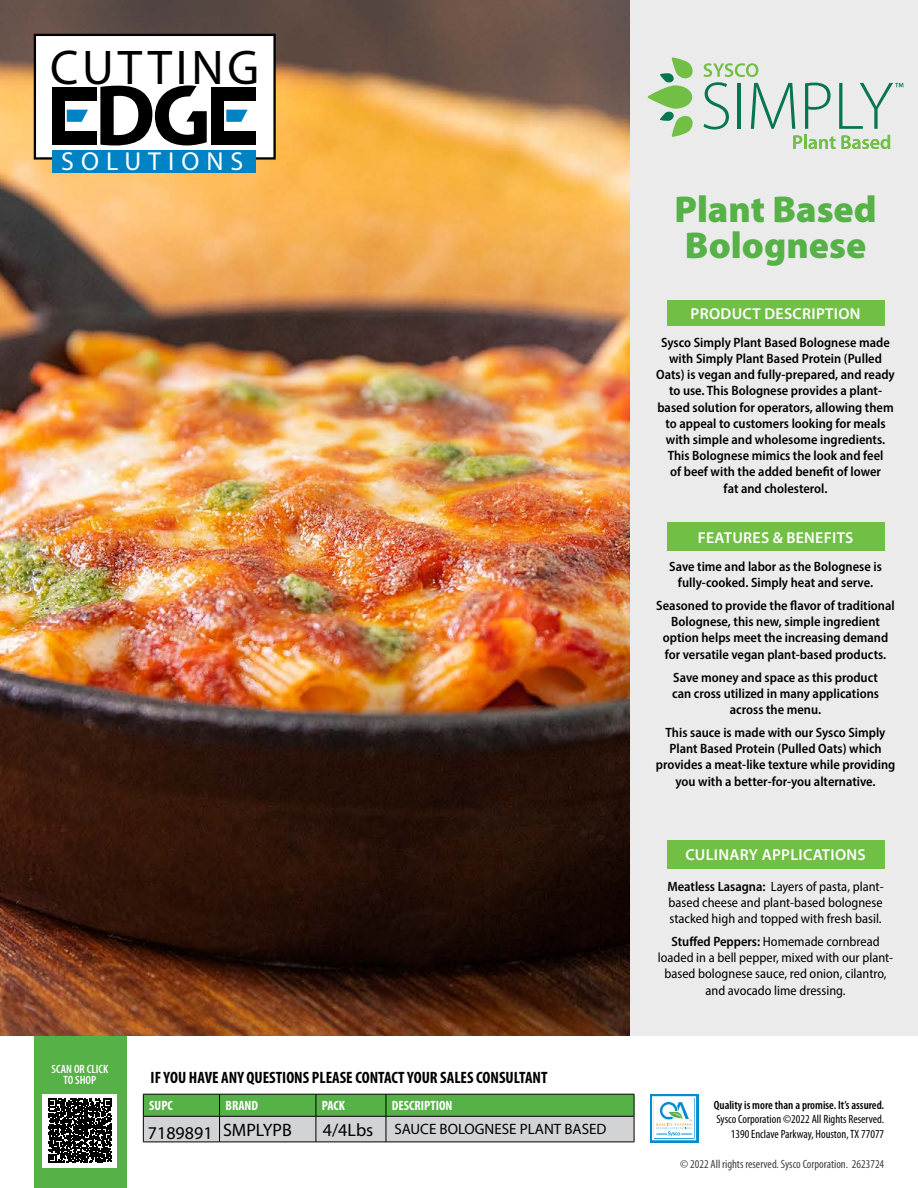
<style>
.page{position:relative;width:918px;height:1188px;background:#fff}
.page>*{position:absolute;margin:0;border:0;box-sizing:border-box;transform-origin:0 0}
.t1{font:700 87.15px "Myriad Pro";color:#000}
.t2{font:49.05px "Myriad Pro";letter-spacing:.075em;color:#000}
.t3{font:900 37.5px/36px "Myriad Pro";color:#56b146}
.t4{font:26.1px "Myriad Pro";letter-spacing:.27em;color:#fff}
.t5{font:18px "Myriad Pro";color:#000}
.t6{font:700 condensed 16.5px "Myriad Pro";color:#000}
.t7{font:600 15.9px "Myriad Pro";letter-spacing:.02em;color:#fff}
.t8{font:15px "Myriad Pro";color:#000}
.t9{font:600 semi-condensed 13.5px/16.2px "Myriad Pro";color:#000;text-align:center}
.t10{font:semi-condensed 13.5px/16.2px "Myriad Pro";color:#000;text-align:justify}
.t11{font:700 condensed 13.5px "Myriad Pro";color:#fff}
.t12{font:condensed 12px/14.4px "Myriad Pro";color:#000;text-align:right}
.t13{font:condensed 12px "Myriad Pro";color:#414042}
.t14{font:600 condensed 12px "Myriad Pro";color:#000}
.t15{font:600 condensed 12px/10.5px "Myriad Pro";color:#fff;text-align:center}
.s1{font-size:18px}
.s2{font-weight:600}
</style>
<div class="page">
<div style="left:630px;top:0;width:288px;height:1069px;background:#ebebec"></div>
<img style="left:0;top:0;width:630px;height:1037px">
<div style="left:0;top:1037px;width:918px;height:151px;background:#fff"></div>
<svg style="left:650px;top:1094px;width:49px;height:49px"></svg>
<svg style="left:653px;top:1097px;width:43px;height:43px"></svg>
<div style="left:35px;top:35px;width:240px;height:123px;background:#fff"></div>
<div style="left:34px;top:34px;width:242px;height:126px;border:2px solid #000"></div>
<div style="left:52px;top:88px;width:44px;height:13px;background:#000"></div>
<div style="left:52px;top:132px;width:44px;height:13px;background:#000"></div>
<div style="left:52px;top:88px;width:13px;height:49px;background:#000"></div>
<div style="left:211px;top:88px;width:45px;height:13px;background:#000"></div>
<div style="left:211px;top:132px;width:45px;height:13px;background:#000"></div>
<div style="left:211px;top:88px;width:13px;height:52px;background:#000"></div>
<svg style="left:67px;top:110px;width:21px;height:12px"></svg>
<svg style="left:226px;top:110px;width:22px;height:12px"></svg>
<div style="left:52px;top:150px;width:204px;height:23px;background:#0083c4"></div>
<svg style="left:648px;top:57px;width:45px;height:80px"></svg>
<svg style="left:703px;top:63px;width:200px;height:86px"></svg>
<div style="left:667px;top:840px;width:217px;height:28px;background:#71bf45"></div>
<div style="left:667px;top:300px;width:217px;height:26px;background:#71bf45"></div>
<div style="left:667px;top:522px;width:217px;height:29px;background:#71bf45"></div>
<svg style="left:143px;top:1094px;width:492px;height:48px;background:#8fb88a"></svg>
<hr style="left:143px;top:1142px;width:77px;height:1px;background:#000">
<hr style="left:220px;top:1142px;width:96px;height:1px;background:#000">
<hr style="left:316px;top:1142px;width:70px;height:1px;background:#000">
<hr style="left:386px;top:1142px;width:248px;height:1px;background:#000">
<div style="left:34px;top:1037px;width:93px;height:151px;background:#56b146"></div>
<div style="left:43px;top:1094px;width:74px;height:74px;background:#fff"></div>
<svg style="left:48px;top:1099px;width:64px;height:64px"></svg>
<h2 class="t2" style="left:50px;top:37px;width:210px">CUTTING</h2>
<h1 class="t1" style="left:95px;top:59px;width:118px">DG</h1>
<h3 class="t4" style="left:61px;top:145px;width:184px">SOLUTIONS</h3>
<p class="t15" style="left:52px;top:1064px;width:58px">SCAN OR CLICK<br>TO SHOP</p>
<p class="t6" style="left:151px;top:1067px;width:398px">IF YOU HAVE ANY QUESTIONS PLEASE CONTACT YOUR SALES CONSULTANT</p>
<p class="t11" style="left:149px;top:1097px;width:25px">SUPC</p>
<p class="t11" style="left:226px;top:1097px;width:34px">BRAND</p>
<p class="t11" style="left:322px;top:1097px;width:25px">PACK</p>
<p class="t11" style="left:392px;top:1097px;width:62px">DESCRIPTION</p>
<h3 class="t5" style="left:148px;top:1120px;width:145px">7189891 SMPLYPB</h3>
<p class="t8" style="left:323px;top:1120px;width:285px"><span class="s1">4/4Lbs</span> SAUCE BOLOGNESE PLANT BASED</p>
<h3 class="t3" style="left:674px;top:192px;width:204px">Plant Based<br>Bolognese</h3>
<p class="t7" style="left:691px;top:303px;width:171px">PRODUCT DESCRIPTION</p>
<p class="t9" style="left:656px;top:334px;width:240px">Sysco Simply Plant Based Bolognese made with Simply Plant Based Protein (Pulled Oats) is vegan and fully-prepared, and ready to use. This Bolognese provides a plant&shy;based solution for operators, allowing them to appeal to customers looking for meals with simple and wholesome ingredients.<br>This Bolognese mimics the look and feel<br>of beef with the added benefit of lower<br>fat and cholesterol.</p>
<p class="t7" style="left:698px;top:527px;width:157px">FEATURES &amp; BENEFITS</p>
<p class="t9" style="left:669px;top:558px;width:214px">Save time and labor as the Bolognese is fully-cooked. Simply heat and serve.</p>
<p class="t9" style="left:656px;top:597px;width:240px">Seasoned to provide the flavor of traditional Bolognese, this new, simple ingredient option helps meet the increasing demand for versatile vegan plant-based products.</p>
<p class="t9" style="left:672px;top:669px;width:208px">Save money and space as this product can cross utilized in many applications across the menu.</p>
<p class="t9" style="left:656px;top:724px;width:241px">This sauce is made with our Sysco Simply Plant Based Protein (Pulled Oats) which provides a meat-like texture while providing you with a better-for-you alternative.</p>
<p class="t7" style="left:685px;top:845px;width:182px">CULINARY APPLICATIONS</p>
<p class="t10" style="left:667px;top:878px;width:218px"><span class="s2">Meatless Lasagna:</span> Layers of pasta, plant&shy;based cheese and plant-based bolognese stacked high and topped with fresh basil.</p>
<p class="t10" style="left:658px;top:933px;width:237px;text-align:center"><span class="s2">Stuffed Peppers:</span> Homemade cornbread loaded in a bell pepper, mixed with our plant&shy;based bolognese sauce, red onion, cilantro, and avocado lime dressing.</p>
<p class="t14" style="left:714px;top:1098px;width:172px">Quality is more than a promise. It’s assured.</p>
<p class="t12" style="left:716px;top:1112px;width:169px">Sysco Corporation ©2022 All Rights Reserved.<br>1390 Enclave Parkway, Houston, TX 77077</p>
<p class="t13" style="left:680px;top:1157px;width:206px">© 2022 All rights reserved. Sysco Corporation. 2623724</p>
</div>
